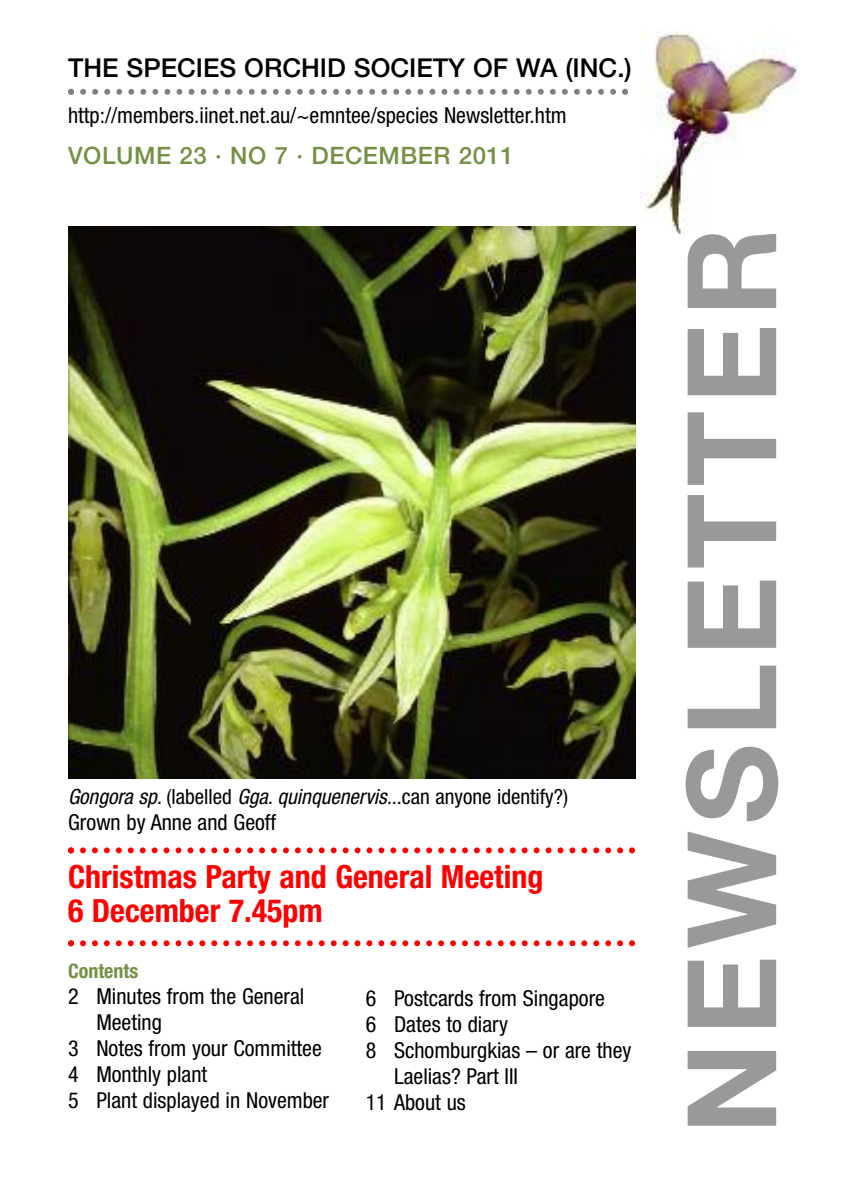
<style>
.page{position:relative;width:842px;height:1191px;background:#fff}
.page>*{position:absolute;margin:0;border:0;box-sizing:border-box;transform-origin:0 0}
.t1{font:700 124px "Helvetica Neue";letter-spacing:.055em;color:#999}
.t2{font:700 condensed 32px/34px "Helvetica Neue";color:#f00}
.t3{font:500 26px "Helvetica Neue";color:#000}
.t4{font:500 24px "Helvetica Neue";letter-spacing:.02em;color:#759045}
.t5{font:condensed 22px "Helvetica Neue";color:#000}
.t6{font:condensed 21px "Helvetica Neue";color:#000}
.t7{font:700 condensed 20px "Helvetica Neue";color:#759045}
.s1{font-style:italic}
</style>
<div class="page">
<img style="left:641px;top:32px;width:158px;height:201px">
<svg style="left:68px;top:89px;width:560px;height:6px"></svg>
<img style="left:69px;top:227px;width:566px;height:552px">
<svg style="left:68px;top:847px;width:567px;height:6px"></svg>
<svg style="left:68px;top:940px;width:567px;height:6px"></svg>
<p class="t3" style="left:68px;top:58px;width:565px">THE SPECIES ORCHID SOCIETY OF WA (INC.)</p>
<p class="t5" style="left:68px;top:107px;width:500px">http://members.iinet.net.au/~emntee/species Newsletter.htm</p>
<p class="t4" style="left:68px;top:147px;width:447px">VOLUME 23 · NO 7 · DECEMBER 2011</p>
<p class="t6" style="left:68px;top:789px;width:502px"><span class="s1">Gongora sp.</span> (labelled <span class="s1">Gga. quinquenervis.</span>..can anyone identify?)</p>
<p class="t5" style="left:68px;top:814px;width:210px">Grown by Anne and Geoff</p>
<h2 class="t2" style="left:68px;top:862px;width:477px">Christmas Party and General Meeting<br>6 December 7.45pm</h2>
<p class="t7" style="left:68px;top:964px;width:72px">Contents</p>
<p class="t5" style="left:68px;top:988px;width:238px">2 Minutes from the General</p>
<p class="t5" style="left:96px;top:1014px;width:67px">Meeting</p>
<p class="t5" style="left:68px;top:1040px;width:255px">3 Notes from your Committee</p>
<p class="t5" style="left:68px;top:1066px;width:141px">4 Monthly plant</p>
<p class="t5" style="left:68px;top:1092px;width:263px">5 Plant displayed in November</p>
<p class="t5" style="left:366px;top:990px;width:241px">6 Postcards from Singapore</p>
<p class="t5" style="left:366px;top:1016px;width:144px">6 Dates to diary</p>
<p class="t5" style="left:366px;top:1042px;width:267px">8 Schomburgkias – or are they</p>
<p class="t5" style="left:394px;top:1068px;width:125px">Laelias? Part III</p>
<p class="t5" style="left:366px;top:1094px;width:102px">11 About us</p>
<h1 class="t1" style="left:688px;top:1134px;width:908px;rotate:-90deg">NEWSLETTER</h1>
</div>
